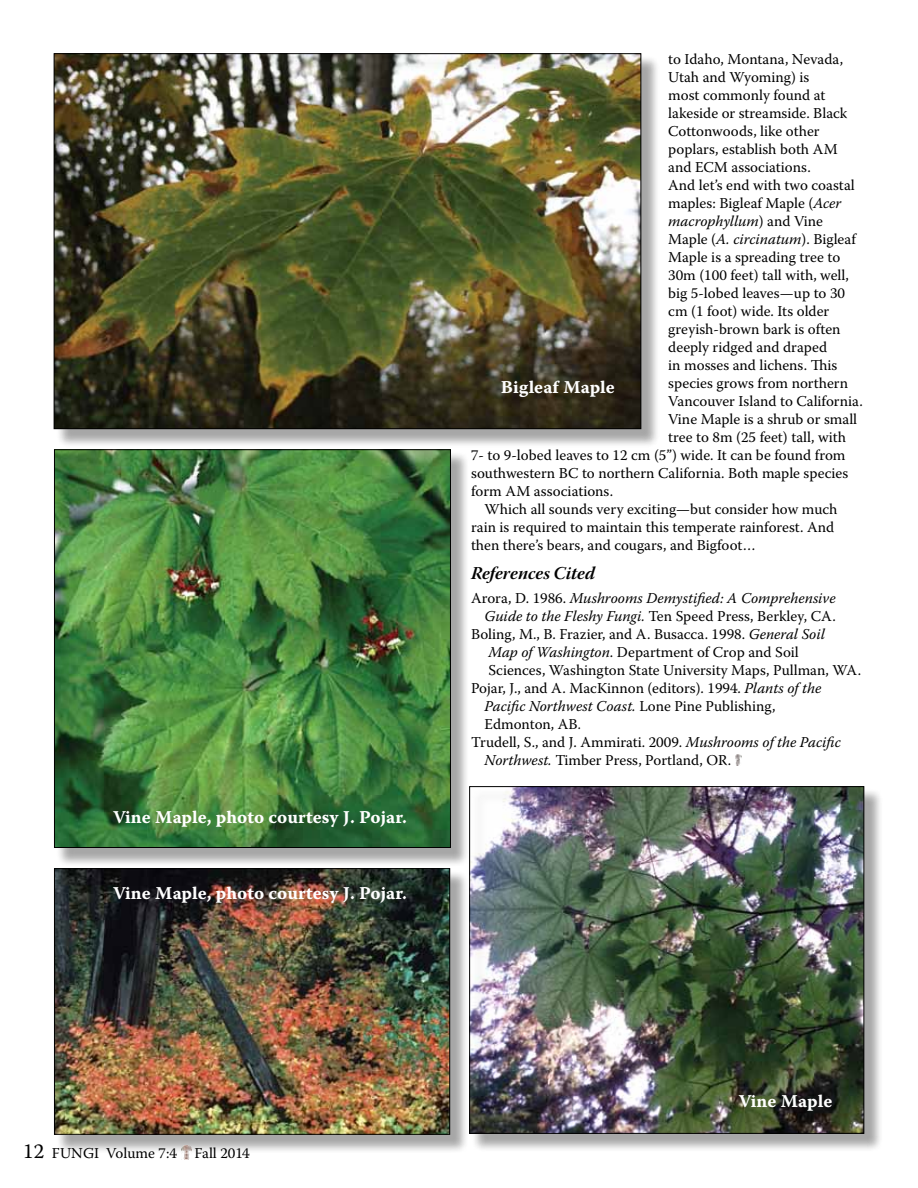
<style>
.page{position:relative;width:918px;height:1188px;background:#fff}
.page>*{position:absolute;margin:0;border:0;box-sizing:border-box;transform-origin:0 0}
.t1{font:18px "Warnock Pro Bold Capt";color:#fff}
.t2{font:18px "Warnock Pro Bold It Subh";letter-spacing:.005em;color:#000}
.t3{font:15px "Warnock Pro";color:#000}
.t4{font:italic 15px "Warnock Pro";color:#000}
.s1{font-style:italic}
.s2{font-style:normal}
.s3{font-size:21px}
</style>
<div class="page">
<svg style="left:736px;top:755px;width:6px;height:10px"></svg>
<div style="left:56px;top:56px;width:604px;height:392px;background:#000;opacity:.35"></div>
<div style="left:56px;top:452px;width:413px;height:415px;background:#000;opacity:.35"></div>
<div style="left:56px;top:871px;width:413px;height:282px;background:#000;opacity:.35"></div>
<div style="left:54px;top:868px;width:396px;height:267px;border:1px solid #000"></div>
<div style="left:472px;top:788px;width:411px;height:364px;background:#000;opacity:.35"></div>
<div style="left:469px;top:786px;width:395px;height:348px;border:1px solid #000"></div>
<img style="left:182px;top:1145px;width:10px;height:14px">
<p class="t1" style="left:113px;top:807px;width:295px">Vine Maple, photo courtesy J. Pojar.</p>
<p class="t1" style="left:113px;top:882px;width:295px">Vine Maple, photo courtesy J. Pojar.</p>
<p class="t3" style="left:668px;top:50px;width:176px">to Idaho, Montana, Nevada,</p>
<p class="t3" style="left:668px;top:68px;width:143px">Utah and Wyoming) is</p>
<p class="t3" style="left:668px;top:86px;width:159px">most commonly found at</p>
<p class="t3" style="left:668px;top:104px;width:181px">lakeside or streamside. Black</p>
<p class="t3" style="left:668px;top:122px;width:153px">Cottonwoods, like other</p>
<p class="t3" style="left:668px;top:140px;width:171px">poplars, establish both AM</p>
<p class="t3" style="left:668px;top:158px;width:144px">and ECM associations.</p>
<p class="t3" style="left:668px;top:176px;width:188px">And let’s end with two coastal</p>
<p class="t3" style="left:668px;top:194px;width:175px">maples: Bigleaf Maple (<span class="s1">Acer</span></p>
<p class="t4" style="left:668px;top:212px;width:156px">macrophyllum<span class="s2">) and Vine</span></p>
<p class="t3" style="left:668px;top:230px;width:189px">Maple (<span class="s1">A. circinatum</span>). Bigleaf</p>
<p class="t3" style="left:668px;top:248px;width:174px">Maple is a spreading tree to</p>
<p class="t3" style="left:668px;top:266px;width:182px">30m (100 feet) tall with, well,</p>
<p class="t3" style="left:668px;top:284px;width:178px">big 5-lobed leaves—up to 30</p>
<p class="t3" style="left:668px;top:302px;width:162px">cm (1 foot) wide. Its older</p>
<p class="t3" style="left:668px;top:320px;width:174px">greyish-brown bark is often</p>
<p class="t3" style="left:668px;top:338px;width:160px">deeply ridged and draped</p>
<p class="t3" style="left:668px;top:356px;width:171px">in mosses and lichens. This</p>
<p class="t3" style="left:668px;top:374px;width:181px">species grows from northern</p>
<p class="t3" style="left:668px;top:392px;width:196px">Vancouver Island to California.</p>
<p class="t3" style="left:668px;top:410px;width:190px">Vine Maple is a shrub or small</p>
<p class="t3" style="left:668px;top:428px;width:179px">tree to 8m (25 feet) tall, with</p>
<p class="t3" style="left:471px;top:446px;width:376px">7- to 9-lobed leaves to 12 cm (5”) wide. It can be found from</p>
<p class="t3" style="left:471px;top:464px;width:379px">southwestern BC to northern California. Both maple species</p>
<p class="t3" style="left:471px;top:482px;width:144px">form AM associations.</p>
<p class="t3" style="left:485px;top:500px;width:354px">Which all sounds very exciting—but consider how much</p>
<p class="t3" style="left:471px;top:518px;width:365px">rain is required to maintain this temperate rainforest. And</p>
<p class="t3" style="left:471px;top:536px;width:286px">then there’s bears, and cougars, and Bigfoot…</p>
<p class="t2" style="left:471px;top:562px;width:126px">References Cited</p>
<p class="t4" style="left:471px;top:589px;width:366px"><span class="s2">Arora, D. 1986.</span> Mushrooms Demystified: A Comprehensive</p>
<p class="t3" style="left:485px;top:607px;width:353px"><span class="s1">Guide to the Fleshy Fungi.</span> Ten Speed Press, Berkley, CA.</p>
<p class="t3" style="left:471px;top:625px;width:355px">Boling, M., B. Frazier, and A. Busacca. 1998. <span class="s1">General Soil</span></p>
<p class="t3" style="left:488px;top:643px;width:312px"><span class="s1">Map of Washington</span>. Department of Crop and Soil</p>
<p class="t3" style="left:488px;top:661px;width:374px">Sciences, Washington State University Maps, Pullman, WA.</p>
<p class="t3" style="left:471px;top:679px;width:352px">Pojar, J., and A. MacKinnon (editors). 1994. <span class="s1">Plants of the</span></p>
<p class="t4" style="left:485px;top:697px;width:293px">Pacific Northwest Coast. <span class="s2">Lone Pine Publishing,</span></p>
<p class="t3" style="left:485px;top:715px;width:98px">Edmonton, AB.</p>
<p class="t3" style="left:471px;top:733px;width:371px">Trudell, S., and J. Ammirati. 2009. <span class="s1">Mushrooms of the Pacific</span></p>
<p class="t3" style="left:485px;top:751px;width:248px"><span class="s1">Northwest.</span> Timber Press, Portland, OR.</p>
<p class="t1" style="left:501px;top:377px;width:115px">Bigleaf Maple</p>
<p class="t3" style="left:23px;top:1144px;width:228px"><span class="s3">12</span> FUNGI Volume 7:4 Fall 2014</p>
<p class="t1" style="left:739px;top:1091px;width:95px">Vine Maple</p>
</div>
